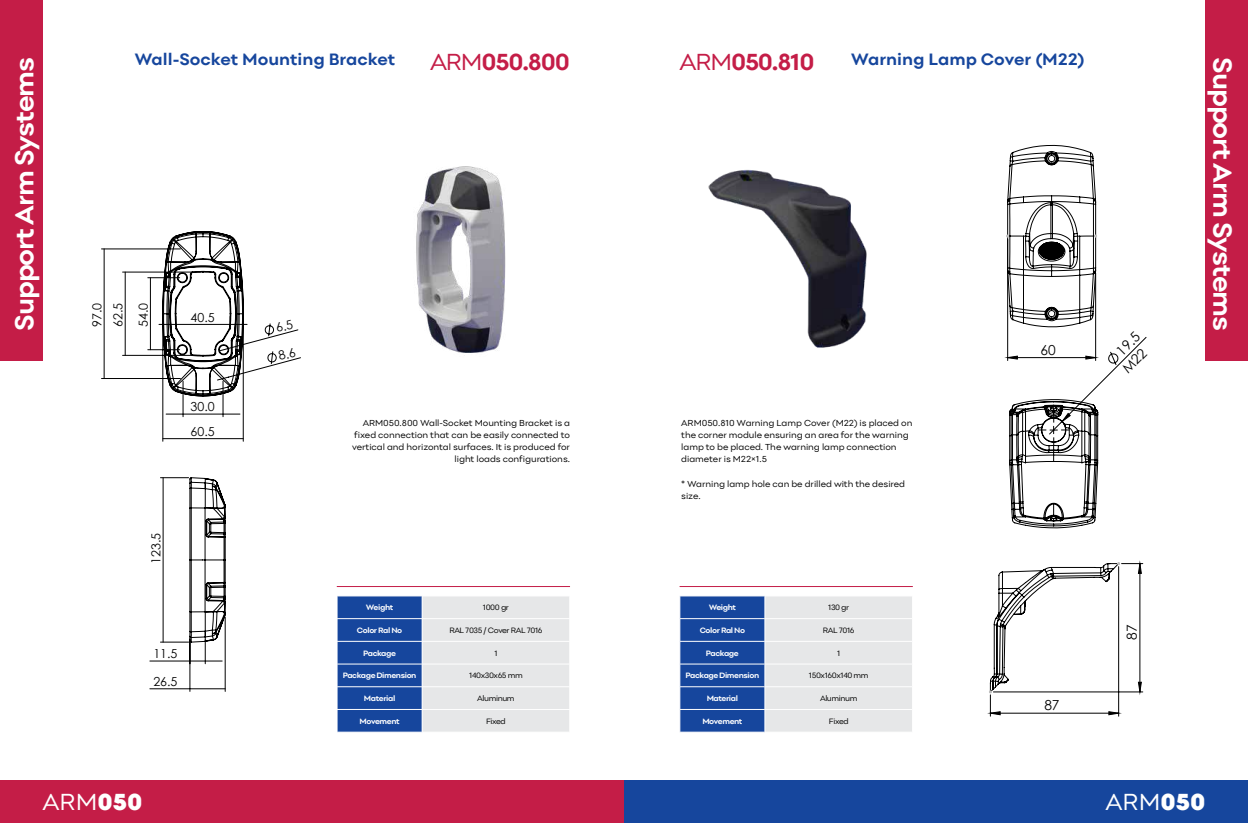
<style>
.page{position:relative;width:1248px;height:823px;background:#fff}
.page>*{position:absolute;margin:0;border:0;box-sizing:border-box;transform-origin:0 0}
.t1{font:700 27px "Point";letter-spacing:-.04em;color:#fff}
.t2{font:700 24px "Point";letter-spacing:-.05em;color:#c41d47}
.t3{font:24px "Point";color:#fff}
.t4{font:700 17px "Point";color:#16469d}
.t5{font:13.8px/16.5px "Century Gothic";color:#000}
.t6{font:12.4px/24.5px "Century Gothic";color:#000}
.t7{font:9px/12px "Point";letter-spacing:-.005em;color:#000}
.t8{font:700 8px "Point";letter-spacing:-.05em;color:#fff}
.t9{font:8px "Point";letter-spacing:-.05em;color:#000}
.s1{font-weight:400}
.s2{font-weight:900}
</style>
<div class="page">
<div style="left:0;top:0;width:43px;height:360px;background:#c41d47"></div>
<hr style="left:337px;top:585px;width:233px;height:1px;background:#c41d47">
<svg style="left:337px;top:596px;width:232px;height:135px;background:#9eb0ce"></svg>
<img style="left:416px;top:166px;width:90px;height:187px">
<div style="left:0;top:780px;width:624px;height:42px;background:#c41d47"></div>
<hr style="left:101px;top:248px;width:79px;height:1px;background:#000">
<hr style="left:101px;top:378px;width:79px;height:1px;background:#000">
<svg style="left:167px;top:231px;width:72px;height:17px"></svg>
<hr style="left:225px;top:616px;width:1px;height:75px;background:#000">
<hr style="left:190px;top:638px;width:1px;height:53px;background:#000">
<svg style="left:103px;top:248px;width:198px;height:441px"></svg>
<div style="left:1205px;top:0;width:42px;height:360px;background:#c41d47"></div>
<hr style="left:679px;top:585px;width:233px;height:1px;background:#c41d47">
<svg style="left:679px;top:596px;width:233px;height:135px;background:#9fb0cf"></svg>
<img style="left:708px;top:169px;width:159px;height:179px">
<div style="left:624px;top:780px;width:623px;height:42px;background:#16469d"></div>
<svg style="left:1007px;top:145px;width:88px;height:89px"></svg>
<svg style="left:1006px;top:234px;width:91px;height:102px"></svg>
<hr style="left:1095px;top:273px;width:1px;height:87px;background:#000">
<hr style="left:1007px;top:239px;width:1px;height:121px;background:#000">
<svg style="left:989px;top:336px;width:157px;height:379px"></svg>
<svg style="left:265px;top:319px;width:28px;height:17px"></svg>
<svg style="left:267px;top:347px;width:29px;height:17px"></svg>
<h1 class="t1" style="left:8px;top:330px;width:275px;rotate:-90deg">Support Arm Systems</h1>
<h3 class="t4" style="left:134px;top:49px;width:262px">Wall-Socket Mounting Bracket</h3>
<h2 class="t2" style="left:430px;top:47px;width:141px"><span class="s1">ARM</span>050.800</h2>
<h3 class="t6" style="left:86px;top:326px;width:26px;line-height:21.1px;rotate:-90deg">97.0<br>62.5</h3>
<h3 class="t6" style="left:131px;top:326px;width:26px;rotate:-90deg">54.0</h3>
<h3 class="t6" style="left:190px;top:304px;width:26px">40.5</h3>
<h3 class="t6" style="left:190px;top:394px;width:26px">30.0<br>60.5</h3>
<h3 class="t6" style="left:143px;top:563px;width:33px;rotate:-90deg">123.5</h3>
<h3 class="t6" style="left:153px;top:641px;width:26px">11.5</h3>
<h3 class="t6" style="left:153px;top:668px;width:26px">26.5</h3>
<h2 class="t3" style="left:43px;top:787px;width:101px">ARM<span class="s2">050</span></h2>
<p class="t7" style="left:352px;top:417px;width:219px;text-align:right">ARM050.800 Wall-Socket Mounting Bracket is a fixed connection that can be easily connected to vertical and horizontal surfaces. It is produced for light loads configurations.</p>
<p class="t8" style="left:366px;top:602px;width:29px">Weight</p>
<p class="t9" style="left:483px;top:602px;width:28px">1000 gr</p>
<p class="t8" style="left:357px;top:625px;width:47px">Color Ral No</p>
<p class="t9" style="left:449px;top:625px;width:95px">RAL 7035 / Cover RAL 7016</p>
<p class="t8" style="left:363px;top:647px;width:34px">Package</p>
<p class="t9" style="left:494px;top:647px;width:5px">1</p>
<p class="t8" style="left:343px;top:670px;width:75px">Package Dimension</p>
<p class="t9" style="left:469px;top:670px;width:55px">140x30x65 mm</p>
<p class="t8" style="left:364px;top:693px;width:33px">Material</p>
<p class="t9" style="left:477px;top:693px;width:39px">Aluminum</p>
<p class="t8" style="left:359px;top:715px;width:42px">Movement</p>
<p class="t9" style="left:486px;top:715px;width:21px">Fixed</p>
<h2 class="t2" style="left:679px;top:47px;width:136px"><span class="s1">ARM</span>050.810</h2>
<h3 class="t4" style="left:850px;top:49px;width:235px">Warning Lamp Cover (M22)</h3>
<h1 class="t1" style="left:1238px;top:57px;width:275px;rotate:90deg">Support Arm Systems</h1>
<h3 class="t5" style="left:1106px;top:353px;width:37px;text-indent:8px;rotate:-45deg">19.5<br>M22</h3>
<h3 class="t5" style="left:1040px;top:341px;width:17px">60</h3>
<p class="t7" style="left:681px;top:417px;width:233px">ARM050.810 Warning Lamp Cover (M22) is placed on the corner module ensuring an area for the warning lamp to be placed. The warning lamp connection diameter is M22×1.5</p>
<p class="t7" style="left:681px;top:477px;width:225px">* Warning lamp hole can be drilled with the desired size.</p>
<p class="t8" style="left:708px;top:602px;width:29px">Weight</p>
<p class="t9" style="left:828px;top:602px;width:23px">130 gr</p>
<p class="t8" style="left:699px;top:625px;width:47px">Color Ral No</p>
<p class="t9" style="left:822px;top:625px;width:33px">RAL 7016</p>
<p class="t8" style="left:705px;top:647px;width:34px">Package</p>
<p class="t9" style="left:837px;top:647px;width:5px">1</p>
<p class="t8" style="left:685px;top:670px;width:75px">Package Dimension</p>
<p class="t9" style="left:808px;top:670px;width:61px">150x160x140 mm</p>
<p class="t8" style="left:706px;top:693px;width:33px">Material</p>
<p class="t9" style="left:820px;top:693px;width:39px">Aluminum</p>
<p class="t8" style="left:702px;top:715px;width:42px">Movement</p>
<p class="t9" style="left:828px;top:715px;width:21px">Fixed</p>
<h3 class="t5" style="left:1044px;top:696px;width:17px">87</h3>
<h3 class="t5" style="left:1123px;top:639px;width:17px;rotate:-90deg">87</h3>
<h2 class="t3" style="left:1105px;top:787px;width:101px">ARM<span class="s2">050</span></h2>
</div>
